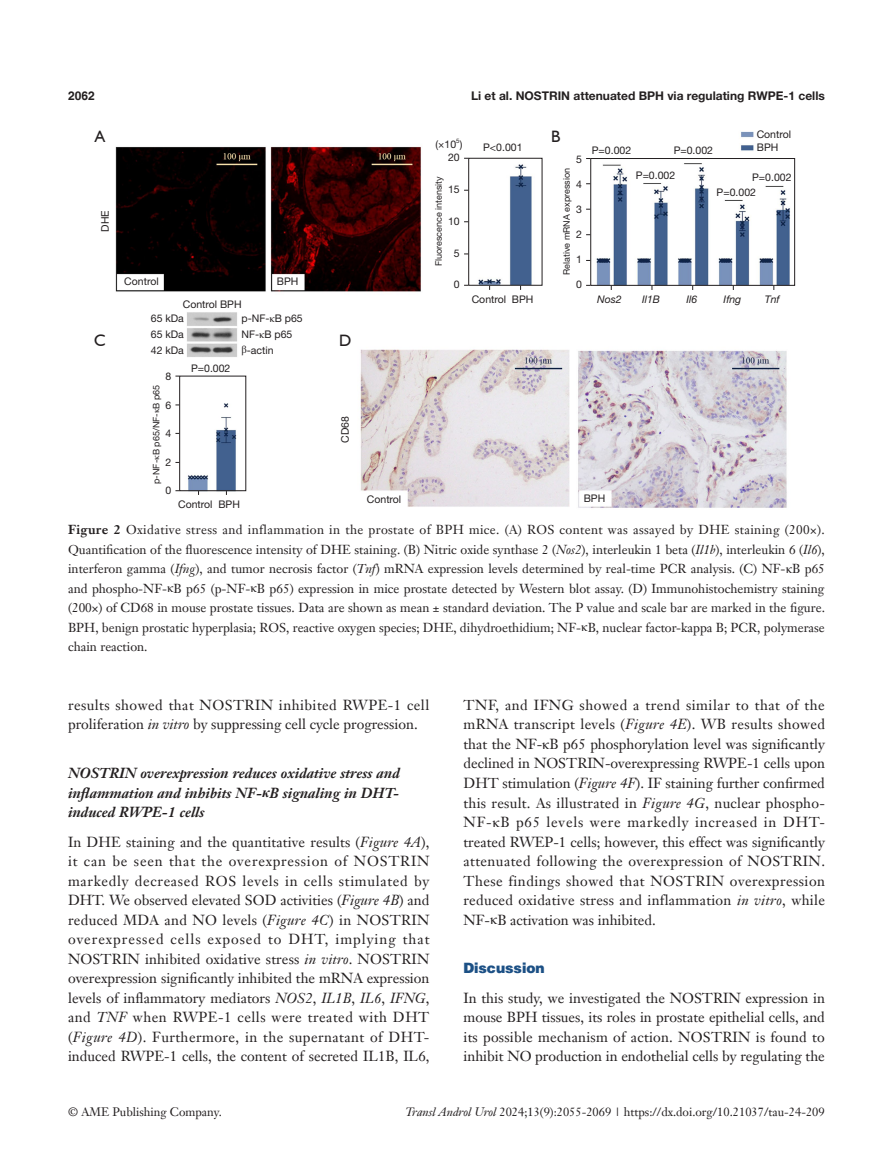
<style>
.page{position:relative;width:893px;height:1170px;background:#fff}
.page>*{position:absolute;margin:0;border:0;box-sizing:border-box;transform-origin:0 0}
.t1{font:16.5px "Humanist 521 BT";color:#231f20}
.t2{font:14.25px/19.5px "Janson Text LT";color:#231f20;text-align:justify}
._2ji-6_5{font:italic 700 14.25px/19.5px "Janson Text LT";color:#231f20;text-align:justify}
._1ji-6_5{font:900 14.25px "Helvetica";color:#1c5085}
.t3{font:12.75px/19.5px "Janson Text LT";color:#231f20;text-align:justify}
.t4{font:12px "Janson Text LT";color:#231f20}
.t5{font:700 12px "Helvetica Neue LT Pro";color:#231f20}
.t6{font:700 12px "Helvetica";color:#231f20}
.t7{font:10.5px "Helvetica Neue LT Pro";color:#231f20}
.t8{font:italic 10.5px "Helvetica Neue LT Pro";color:#231f20}
.t9{font:9px "Helvetica Neue LT Pro";color:#231f20}
.t10{font:6.15px "Helvetica Neue LT Pro";color:#231f20}
.s1{font-family:"Times New Roman"}
.s2{font-weight:700}
.s3{font-style:italic}
</style>
<div class="page">
<img style="left:115px;top:131px;width:681px;height:377px">
<div style="left:590px;top:158px;width:205px;height:128px;border:1px solid #231f20"></div>
<div style="left:468px;top:158px;width:74px;height:127px;border:1px solid #231f20"></div>
<div style="left:179px;top:375px;width:67px;height:116px;border:1px solid #231f20"></div>
<div style="left:547px;top:128px;width:17px;height:17px;background:#fff"></div>
<div style="left:337px;top:332px;width:17px;height:17px;background:#fff"></div>
<p class="t6" style="left:68px;top:88px;width:28px">2062</p>
<p class="t5" style="left:471px;top:88px;width:355px">Li et al. NOSTRIN attenuated BPH via regulating RWPE-1 cells</p>
<p class="t1" style="left:95px;top:126px;width:12px">A</p>
<p class="t1" style="left:551px;top:126px;width:11px">B</p>
<p class="t7" style="left:757px;top:128px;width:36px">Control</p>
<p class="t7" style="left:757px;top:141px;width:23px">BPH</p>
<p class="t10" style="left:456px;top:137px;width:5px">5</p>
<p class="t7" style="left:436px;top:138px;width:28px">(×10 )</p>
<p class="t7" style="left:483px;top:141px;width:41px">P&lt;0.001</p>
<p class="t7" style="left:592px;top:143px;width:41px">P=0.002</p>
<p class="t7" style="left:674px;top:143px;width:41px">P=0.002</p>
<p class="t7" style="left:636px;top:168px;width:41px">P=0.002</p>
<p class="t7" style="left:448px;top:151px;width:13px">20</p>
<p class="t7" style="left:448px;top:183px;width:13px">15</p>
<p class="t7" style="left:448px;top:215px;width:13px">10</p>
<p class="t7" style="left:454px;top:246px;width:7px">5</p>
<p class="t7" style="left:454px;top:278px;width:7px">0</p>
<p class="t7" style="left:576px;top:152px;width:7px">5</p>
<p class="t7" style="left:576px;top:178px;width:7px">4</p>
<p class="t7" style="left:576px;top:203px;width:7px">3</p>
<p class="t7" style="left:576px;top:228px;width:7px">2</p>
<p class="t7" style="left:576px;top:253px;width:7px">1</p>
<p class="t7" style="left:576px;top:278px;width:7px">0</p>
<p class="t9" style="left:561px;top:275px;width:108px;rotate:-90deg">Relative mRNA expression</p>
<p class="t7" style="left:752px;top:171px;width:41px">P=0.002</p>
<p class="t9" style="left:433px;top:266px;width:91px;rotate:-90deg">Fluorescence intensity</p>
<p class="t7" style="left:717px;top:186px;width:41px">P=0.002</p>
<p class="t7" style="left:99px;top:232px;width:23px;rotate:-90deg">DHE</p>
<p class="t7" style="left:124px;top:275px;width:36px">Control</p>
<p class="t7" style="left:277px;top:275px;width:23px">BPH</p>
<p class="t7" style="left:183px;top:297px;width:60px">Control BPH</p>
<p class="t7" style="left:151px;top:312px;width:35px">65 kDa</p>
<p class="t7" style="left:151px;top:327px;width:35px">65 kDa</p>
<p class="t7" style="left:151px;top:343px;width:35px">42 kDa</p>
<p class="t9" style="left:151px;top:484px;width:101px;rotate:-90deg">p-NF-<span class="s1">κ</span>B p65/NF-<span class="s1">κ</span>B p65</p>
<p class="t7" style="left:241px;top:312px;width:63px">p-NF-<span class="s1">κ</span>B p65</p>
<p class="t7" style="left:241px;top:327px;width:52px">NF-<span class="s1">κ</span>B p65</p>
<p class="t7" style="left:241px;top:343px;width:34px"><span class="s1">β</span>-actin</p>
<p class="t1" style="left:94px;top:330px;width:13px">C</p>
<p class="t1" style="left:339px;top:330px;width:14px">D</p>
<p class="t7" style="left:191px;top:362px;width:41px">P=0.002</p>
<p class="t7" style="left:165px;top:370px;width:7px">8</p>
<p class="t7" style="left:165px;top:398px;width:7px">6</p>
<p class="t7" style="left:165px;top:427px;width:7px">4</p>
<p class="t7" style="left:165px;top:455px;width:7px">2</p>
<p class="t7" style="left:165px;top:484px;width:7px">0</p>
<p class="t7" style="left:339px;top:443px;width:28px;rotate:-90deg">CD68</p>
<p class="t7" style="left:178px;top:498px;width:63px">Control BPH</p>
<p class="t7" style="left:367px;top:492px;width:36px">Control</p>
<p class="t7" style="left:472px;top:293px;width:63px">Control BPH</p>
<p class="t8" style="left:597px;top:293px;width:26px">Nos2</p>
<p class="t8" style="left:642px;top:293px;width:20px">Il1B</p>
<p class="t8" style="left:686px;top:293px;width:12px">Il6</p>
<p class="t8" style="left:724px;top:293px;width:19px">Ifng</p>
<p class="t8" style="left:765px;top:293px;width:16px">Tnf</p>
<p class="t7" style="left:584px;top:491px;width:23px">BPH</p>
<p class="t3" style="left:68px;top:520px;width:758px"><span class="s2">Figure 2</span> Oxidative stress and inflammation in the prostate of BPH mice. (A) ROS content was assayed by DHE staining (200×).<br>Quantification of the fluorescence intensity of DHE staining. (B) Nitric oxide synthase 2 (<span class="s3">Nos2</span>), interleukin 1 beta (<span class="s3">Il1b</span>), interleukin 6 (<span class="s3">Il6</span>), interferon gamma (<span class="s3">Ifng</span>), and tumor necrosis factor (<span class="s3">Tnf</span>) mRNA expression levels determined by real-time PCR analysis. (C) NF-<span class="s1">κ</span>B p65 and phospho-NF-<span class="s1">κ</span>B p65 (p-NF-<span class="s1">κ</span>B p65) expression in mice prostate detected by Western blot assay. (D) Immunohistochemistry staining (200×) of CD68 in mouse prostate tissues. Data are shown as mean ± standard deviation. The P value and scale bar are marked in the figure.<br>BPH, benign prostatic hyperplasia; ROS, reactive oxygen species; DHE, dihydroethidium; NF-<span class="s1">κ</span>B, nuclear factor-kappa B; PCR, polymerase chain reaction.</p>
<p class="t2" style="left:68px;top:695px;width:363px">results showed that NOSTRIN inhibited RWPE-1 cell proliferation <span class="s3">in vitro</span> by suppressing cell cycle progression.</p>
<p class="_2ji-6_5" style="left:68px;top:763px;width:333px">NOSTRIN overexpression reduces oxidative stress and inflammation and inhibits NF-<span class="s1">κ</span>B signaling in DHT&shy;induced RWPE-1 cells</p>
<p class="t2" style="left:68px;top:831px;width:363px">In DHE staining and the quantitative results (<span class="s3">Figure 4A</span>), it can be seen that the overexpression of NOSTRIN markedly decreased ROS levels in cells stimulated by DHT. We observed elevated SOD activities (<span class="s3">Figure 4B</span>) and reduced MDA and NO levels (<span class="s3">Figure 4C</span>) in NOSTRIN overexpressed cells exposed to DHT, implying that NOSTRIN inhibited oxidative stress <span class="s3">in vitro</span>. NOSTRIN overexpression significantly inhibited the mRNA expression levels of inflammatory mediators <span class="s3">NOS2</span>, <span class="s3">IL1B</span>, <span class="s3">IL6</span>, <span class="s3">IFNG</span>, and <span class="s3">TNF</span> when RWPE-1 cells were treated with DHT (<span class="s3">Figure 4D</span>). Furthermore, in the supernatant of DHT&shy;induced RWPE-1 cells, the content of secreted IL1B, IL6,</p>
<p class="t2" style="left:463px;top:695px;width:363px">TNF, and IFNG showed a trend similar to that of the mRNA transcript levels (<span class="s3">Figure 4E</span>). WB results showed that the NF-<span class="s1">κ</span>B p65 phosphorylation level was significantly declined in NOSTRIN-overexpressing RWPE-1 cells upon DHT stimulation (<span class="s3">Figure 4F</span>). IF staining further confirmed this result. As illustrated in <span class="s3">Figure 4G</span>, nuclear phospho-NF-<span class="s1">κ</span>B p65 levels were markedly increased in DHT&shy;treated RWEP-1 cells; however, this effect was significantly attenuated following the overexpression of NOSTRIN.<br>These findings showed that NOSTRIN overexpression reduced oxidative stress and inflammation <span class="s3">in vitro</span>, while NF-<span class="s1">κ</span>B activation was inhibited.</p>
<p class="_1ji-6_5" style="left:463px;top:959px;width:83px">Discussion</p>
<p class="t2" style="left:463px;top:987px;width:363px">In this study, we investigated the NOSTRIN expression in mouse BPH tissues, its roles in prostate epithelial cells, and its possible mechanism of action. NOSTRIN is found to inhibit NO production in endothelial cells by regulating the</p>
<p class="t4" style="left:68px;top:1104px;width:155px">© AME Publishing Company.</p>
<p class="t4" style="left:405px;top:1104px;width:421px"><span class="s3">Transl Androl Urol</span> 2024;13(9):2055-2069 | https://dx.doi.org/10.21037/tau-24-209</p>
</div>
